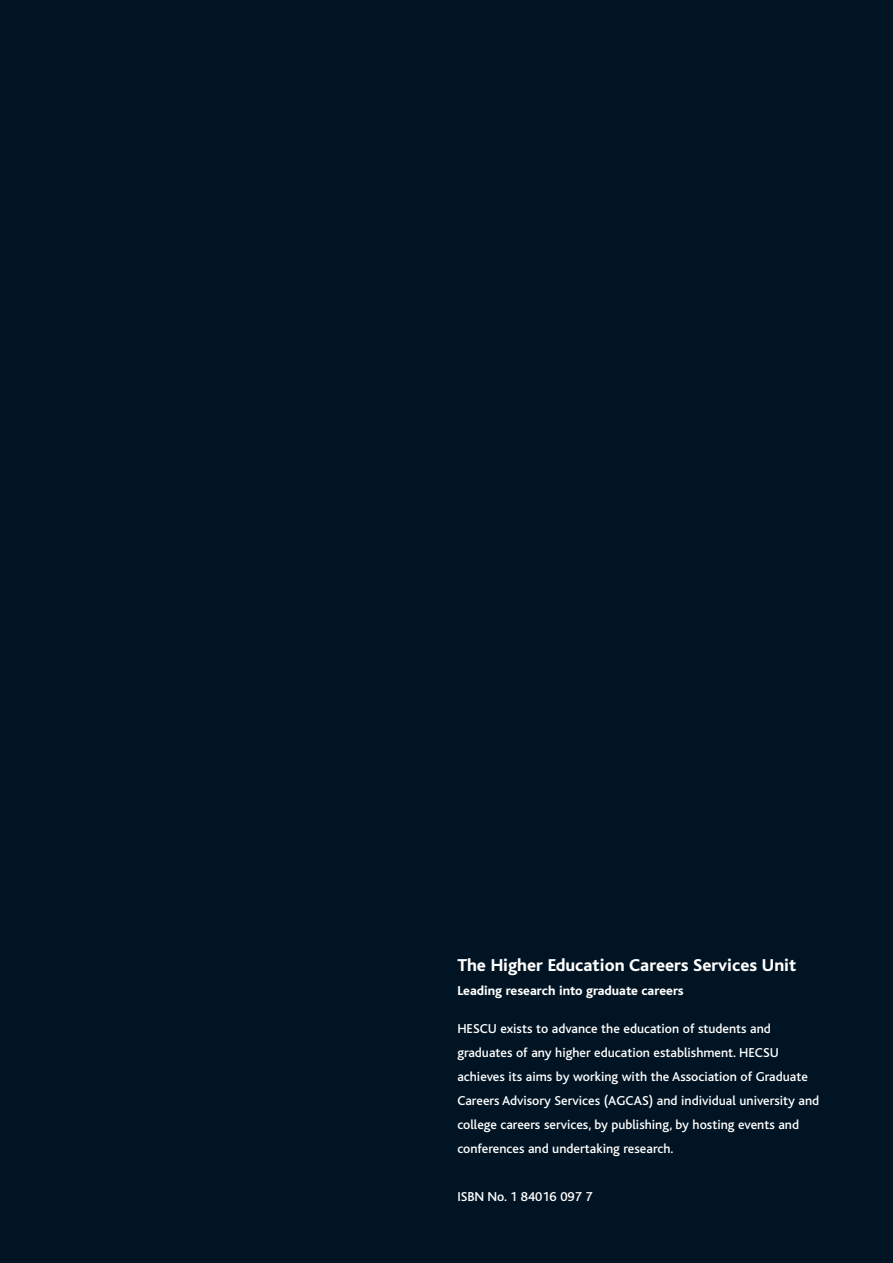
<style>
.page{position:relative;width:893px;height:1263px;background:#fff}
.page>*{position:absolute;margin:0;border:0;box-sizing:border-box;transform-origin:0 0}
.t1{font:800 18px "Bliss";color:#fff}
.t2{font:500 13.5px/24px "Bliss";color:#fff}
.t3{font:800 13.5px "Bliss";color:#fff}
</style>
<div class="page">
<div style="left:0;top:0;width:892px;height:1263px;background:#001423"></div>
<h1 class="t1" style="left:457px;top:959px;width:340px">The Higher Education Careers Services Unit</h1>
<p class="t3" style="left:457px;top:986px;width:228px">Leading research into graduate careers</p>
<p class="t2" style="left:457px;top:1017px;width:363px">HESCU exists to advance the education of students and graduates of any higher education establishment. HECSU achieves its aims by working with the Association of Graduate Careers Advisory Services (AGCAS) and individual university and college careers services, by publishing, by hosting events and conferences and undertaking research.</p>
<p class="t2" style="left:457px;top:1185px;width:137px">ISBN No. 1 84016 097 7</p>
</div>
